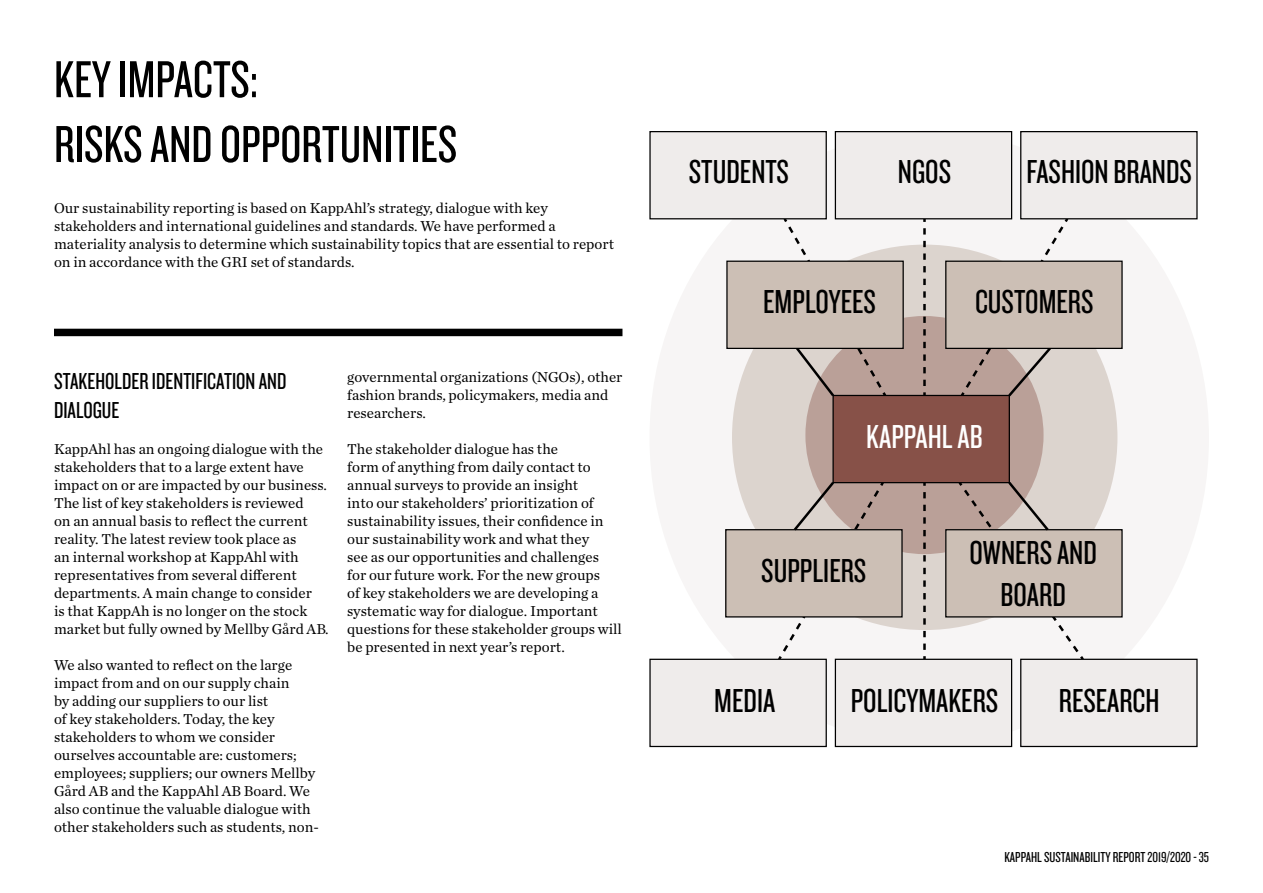
<style>
.page{position:relative;width:1263px;height:893px;background:#fff}
.page>*{position:absolute;margin:0;border:0;box-sizing:border-box;transform-origin:0 0}
.t1{font:54px/64.8px "Knockout 28 Junior Feathrwt";color:#000}
.t2{font:34.5px/41.4px "Knockout 28 Junior Feathrwt";color:#000;text-align:center}
.t3{font:34.5px "Knockout 28 Junior Feathrwt";color:#fff}
.t4{font:24px/28.8px "Knockout 28 Junior Feathrwt";color:#000}
.t5{font:15px/18px "Chronicle Text G1";color:#000}
.t6{font:15px "Knockout 28 Junior Feathrwt";color:#000}
</style>
<div class="page">
<div style="left:649px;top:131px;width:560px;height:614px;background:#f7f5f5;border-radius:50%"></div>
<div style="left:732px;top:245px;width:385px;height:385px;background:#dcd4ce;border-radius:50%"></div>
<div style="left:805px;top:316px;width:238px;height:238px;background:#baa098;border-radius:50%"></div>
<svg style="left:923px;top:228px;width:3px;height:167px"></svg>
<svg style="left:923px;top:483px;width:3px;height:167px"></svg>
<svg style="left:958px;top:215px;width:113px;height:184px"></svg>
<div style="left:833px;top:395px;width:176px;height:88px;background:#875148"></div>
<div style="left:832px;top:395px;width:178px;height:88px;border:1px solid #000"></div>
<div style="left:726px;top:530px;width:176px;height:87px;background:#ccbfb5"></div>
<div style="left:725px;top:529px;width:178px;height:88px;border:1px solid #000"></div>
<div style="left:946px;top:530px;width:176px;height:87px;background:#ccbfb5"></div>
<div style="left:945px;top:529px;width:178px;height:88px;border:1px solid #000"></div>
<div style="left:650px;top:659px;width:176px;height:87px;background:#efeceb"></div>
<div style="left:649px;top:659px;width:178px;height:88px;border:1px solid #000"></div>
<div style="left:835px;top:659px;width:176px;height:87px;background:#efeceb"></div>
<div style="left:835px;top:659px;width:177px;height:88px;border:1px solid #000"></div>
<div style="left:1021px;top:659px;width:176px;height:87px;background:#efeceb"></div>
<div style="left:1020px;top:659px;width:177px;height:88px;border:1px solid #000"></div>
<svg style="left:781px;top:215px;width:107px;height:184px"></svg>
<svg style="left:776px;top:479px;width:110px;height:184px"></svg>
<svg style="left:956px;top:479px;width:130px;height:184px"></svg>
<div style="left:946px;top:261px;width:176px;height:87px;background:#ccbfb5"></div>
<div style="left:945px;top:261px;width:178px;height:88px;border:1px solid #000"></div>
<div style="left:727px;top:261px;width:176px;height:87px;background:#ccbfb5"></div>
<div style="left:726px;top:261px;width:178px;height:88px;border:1px solid #000"></div>
<div style="left:1021px;top:132px;width:176px;height:87px;background:#efeceb"></div>
<div style="left:1020px;top:131px;width:177px;height:88px;border:1px solid #000"></div>
<div style="left:835px;top:132px;width:176px;height:87px;background:#efeceb"></div>
<div style="left:835px;top:131px;width:177px;height:88px;border:1px solid #000"></div>
<div style="left:650px;top:132px;width:176px;height:87px;background:#efeceb"></div>
<div style="left:649px;top:131px;width:178px;height:88px;border:1px solid #000"></div>
<div style="left:54px;top:329px;width:568px;height:7px;background:#000"></div>
<h1 class="t1" style="left:54px;top:45px;width:405px">KEY IMPACTS:<br>RISKS AND OPPORTUNITIES</h1>
<p class="t5" style="left:54px;top:198px;width:561px">Our sustainability reporting is based on KappAhl’s strategy, dialogue with key stakeholders and international guidelines and standards. We have performed a materiality analysis to determine which sustainability topics that are essential to report on in accordance with the GRI set of standards.</p>
<h3 class="t4" style="left:54px;top:366px;width:234px">STAKEHOLDER IDENTIFICATION AND<br>DIALOGUE</h3>
<p class="t5" style="left:54px;top:439px;width:276px">KappAhl has an ongoing dialogue with the stakeholders that to a large extent have impact on or are impacted by our business.<br>The list of key stakeholders is reviewed<br>on an annual basis to reflect the current reality. The latest review took place as<br>an internal workshop at KappAhl with representatives from several different departments. A main change to consider<br>is that KappAh is no longer on the stock market but fully owned by Mellby Gård AB.</p>
<p class="t5" style="left:54px;top:655px;width:267px">We also wanted to reflect on the large impact from and on our supply chain<br>by adding our suppliers to our list<br>of key stakeholders. Today, the key stakeholders to whom we consider ourselves accountable are: customers; employees; suppliers; our owners Mellby Gård AB and the KappAhl AB Board. We also continue the valuable dialogue with other stakeholders such as students, non-</p>
<p class="t5" style="left:347px;top:367px;width:277px">governmental organizations (NGOs), other fashion brands, policymakers, media and researchers.</p>
<p class="t5" style="left:347px;top:439px;width:276px">The stakeholder dialogue has the<br>form of anything from daily contact to annual surveys to provide an insight<br>into our stakeholders’ prioritization of sustainability issues, their confidence in our sustainability work and what they<br>see as our opportunities and challenges<br>for our future work. For the new groups<br>of key stakeholders we are developing a systematic way for dialogue. Important questions for these stakeholder groups will be presented in next year’s report.</p>
<h2 class="t2" style="left:689px;top:149px;width:102px">STUDENTS</h2>
<h2 class="t2" style="left:898px;top:149px;width:55px">NGOS</h2>
<h2 class="t2" style="left:1026px;top:149px;width:167px">FASHION BRANDS</h2>
<h2 class="t2" style="left:763px;top:280px;width:114px">EMPLOYEES</h2>
<h2 class="t2" style="left:975px;top:280px;width:120px">CUSTOMERS</h2>
<h2 class="t3" style="left:866px;top:415px;width:118px">KAPPAHL AB</h2>
<h2 class="t2" style="left:761px;top:548px;width:107px">SUPPLIERS</h2>
<h2 class="t2" style="left:969px;top:531px;width:129px">OWNERS AND<br>BOARD</h2>
<h2 class="t2" style="left:714px;top:678px;width:62px">MEDIA</h2>
<h2 class="t2" style="left:851px;top:678px;width:149px">POLICYMAKERS</h2>
<h2 class="t2" style="left:1059px;top:678px;width:102px">RESEARCH</h2>
<p class="t6" style="left:1004px;top:848px;width:206px">KAPPAHL SUSTAINABILITY REPORT 2019/2020 - 35</p>
</div>
